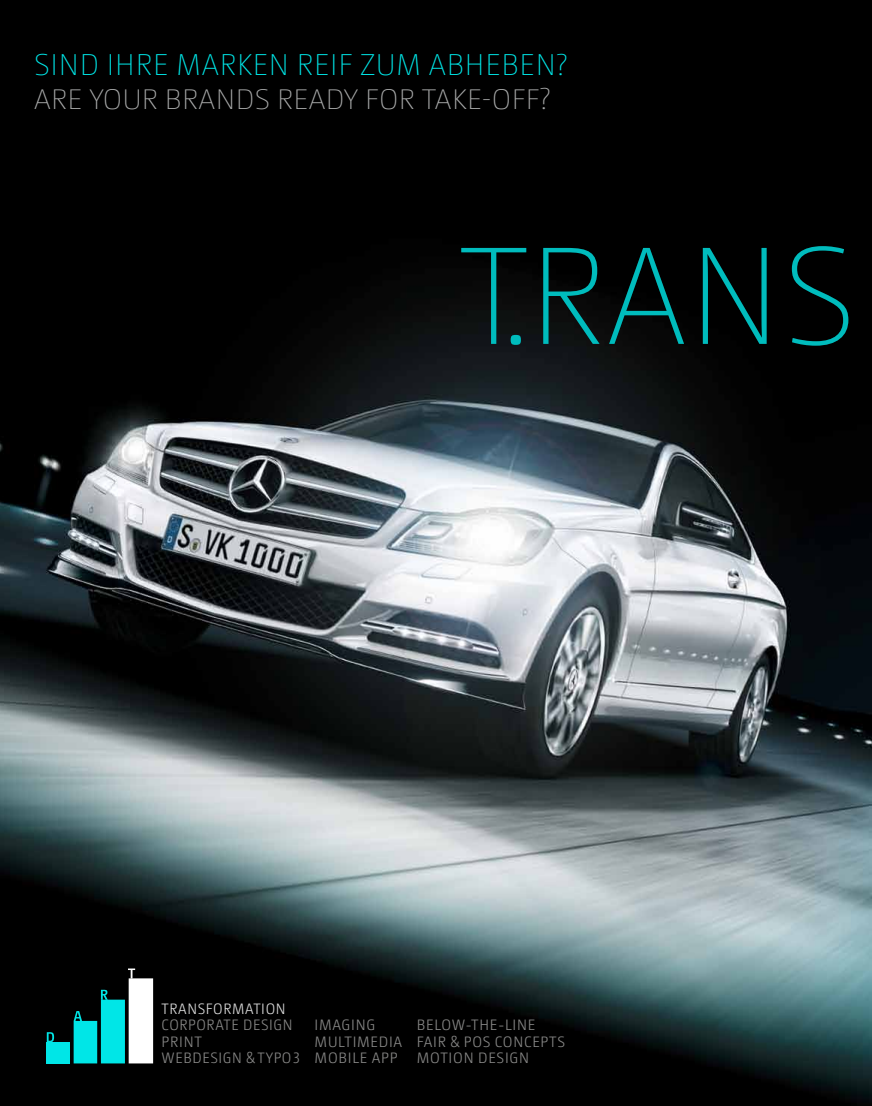
<style>
.page{position:relative;width:872px;height:1106px;background:#fff}
.page>*{position:absolute;margin:0;border:0;box-sizing:border-box;transform-origin:0 0}
.t1{font:200 138px "Camingo";color:#00dbdc}
.t2{font:200 30px "Camingo";letter-spacing:.025em;color:#00e6e7}
.t3{font:200 28.2px "Camingo";letter-spacing:.015em;color:#a9aaaa}
.t4{font:300 15px/16.5px "Camingo";letter-spacing:.05em;color:#878786}
.t5{font:300 15px/16.5px "Camingo";letter-spacing:.05em;color:#878786;scale:.95 1}
.t6{font:300 15px "Camingo";letter-spacing:.045em;color:#dadada;scale:.95 1}
.s1{font-size:28.2px}
</style>
<div class="page">
<img style="left:0;top:0;width:872px;height:1106px">
<svg style="left:47px;top:1032px;width:7px;height:10px"></svg>
<svg style="left:74px;top:968px;width:79px;height:95px"></svg>
<div style="left:47px;top:1042px;width:23px;height:21px;background:#00e6e7"></div>
<h2 class="t2" style="left:34px;top:48px;width:535px">SIND I HRE MARKEN REIF ZUM ABHEBEN<span class="s1">?</span></h2>
<h3 class="t3" style="left:34px;top:83px;width:518px">ARE YOUR BRANDS READY FOR TAKE-OFF?</h3>
<h1 class="t1" style="left:459px;top:218px;width:398px">T.RANS</h1>
<p class="t6" style="left:162px;top:1000px;width:132px">TRANSFORMATION</p>
<p class="t5" style="left:162px;top:1017px;width:147px">CORPORATE DESIGN<br>PRINT<br>WEBDESIGN &amp; TYPO3</p>
<p class="t4" style="left:417px;top:1017px;width:150px">BELOW-THE-LINE<br>FAIR &amp; POS CONCEPTS<br>MOTION DESIGN</p>
<p class="t4" style="left:315px;top:1017px;width:89px">IMAGING<br>MULTIMEDIA<br>MOBILE APP</p>
</div>
